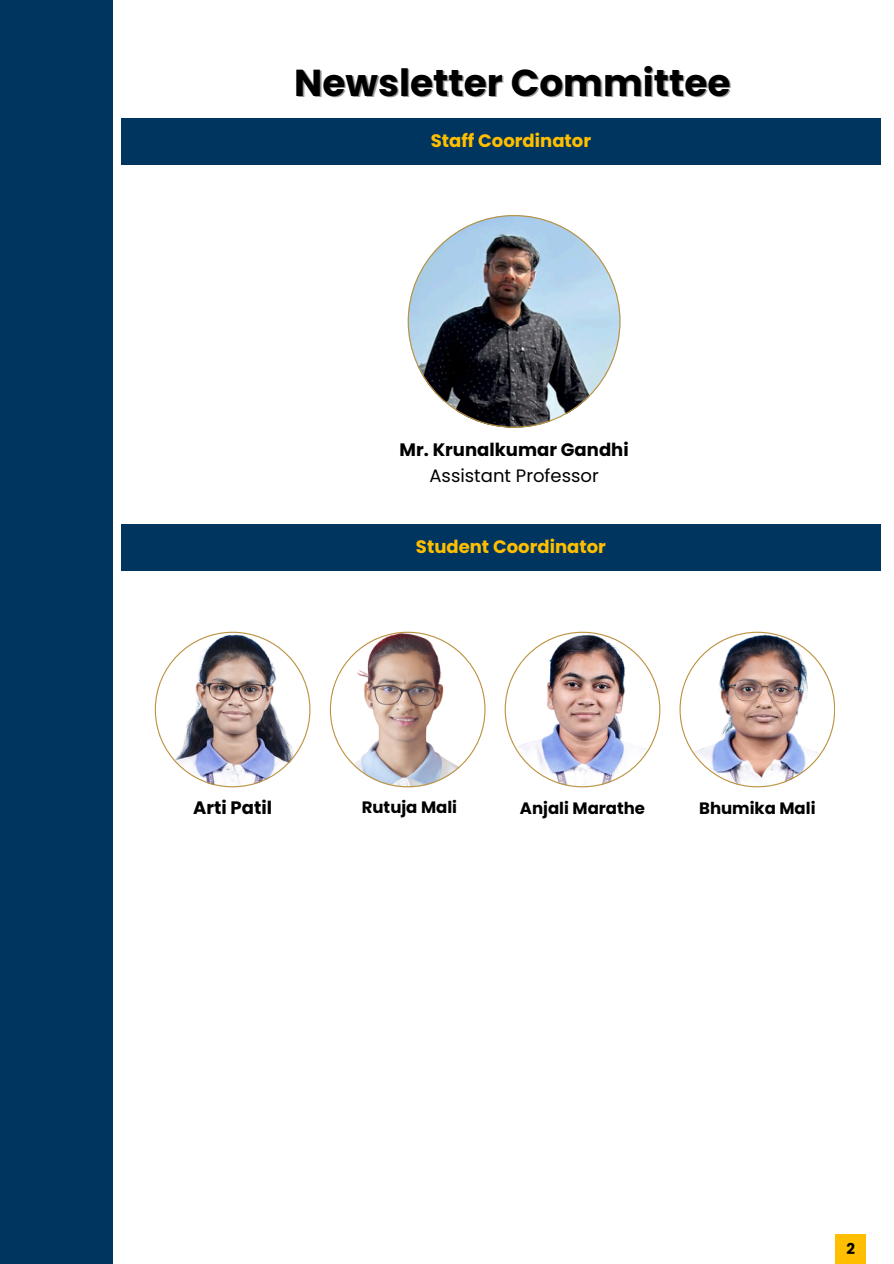
<style>
.page{position:relative;width:894px;height:1264px;background:#fff}
.page>*{position:absolute;margin:0;border:0;box-sizing:border-box;transform-origin:0 0}
.t1{font:700 37.5px "Poppins";color:#000}
.t2{font:700 18px "Poppins";color:#ffbf00}
.t3{font:700 18px "Poppins";color:#000}
.t4{font:18px "Poppins";color:#000}
.t5{font:700 16.5px "Poppins";color:#000}
.t6{font:700 15px "Poppins";color:#000}
</style>
<div class="page">
<div style="left:0;top:0;width:113px;height:1263px;background:#003560"></div>
<div style="left:835px;top:1233px;width:30px;height:30px;background:#ffbf00"></div>
<svg style="left:407px;top:215px;width:213px;height:213px"></svg>
<div style="left:121px;top:118px;width:759px;height:47px;background:#003560"></div>
<div style="left:121px;top:524px;width:759px;height:46px;background:#003560"></div>
<img style="left:155px;top:631px;width:155px;height:156px">
<img style="left:330px;top:631px;width:155px;height:156px">
<img style="left:504px;top:631px;width:156px;height:156px">
<img style="left:679px;top:631px;width:155px;height:156px">
<p class="t1" style="left:294px;top:57px;width:437px">Newsletter Committee</p>
<h2 class="t2" style="left:430px;top:128px;width:162px">Staff Coordinator</h2>
<h2 class="t3" style="left:399px;top:437px;width:230px">Mr. Krunalkumar Gandhi</h2>
<p class="t4" style="left:429px;top:463px;width:171px">Assistant Professor</p>
<h2 class="t2" style="left:416px;top:534px;width:191px">Student Coordinator</h2>
<p class="t3" style="left:193px;top:795px;width:80px">Arti Patil</p>
<h2 class="t5" style="left:361px;top:795px;width:97px">Rutuja Mali</h2>
<p class="t5" style="left:520px;top:796px;width:127px">Anjali Marathe</p>
<p class="t5" style="left:699px;top:796px;width:118px">Bhumika Mali</p>
<p class="t6" style="left:846px;top:1238px;width:10px">2</p>
</div>
